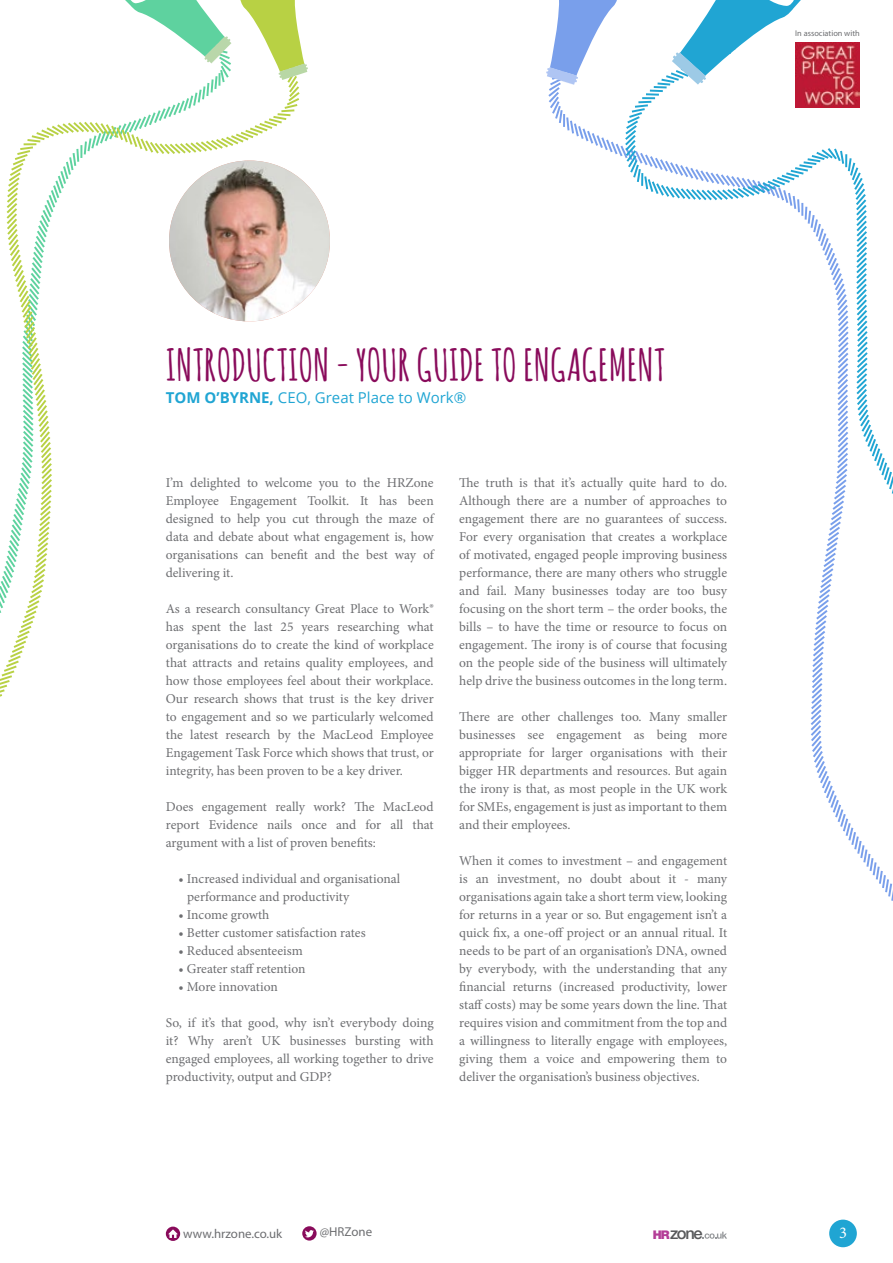
<style>
.page{position:relative;width:893px;height:1263px;background:#fff}
.page>*{position:absolute;margin:0;border:0;box-sizing:border-box;transform-origin:0 0}
.t1{font:700 43.5px "Amatic SC";color:#890b5b}
.t2{font:500 16.5px "Helvetica Neue";color:#58595b}
.t3{font:16.5px "Minion Pro";color:#fff}
.t4{font:15px "Open Sans";color:#20a5d3}
.t5{font:13.5px/18px "Minion Pro";letter-spacing:-.005em;color:#6d6e71;text-align:justify}
.t6{font:12.9px "Myriad Pro";color:#6d6e71}
.t7{font:8.4px "Myriad Pro";color:#6d6e71}
.s1{font-weight:700}
.s2{font-weight:900;font-size:12px;color:#b43e97}
</style>
<div class="page">
<svg style="left:0;top:80px;width:302px;height:617px"></svg>
<svg style="left:548px;top:85px;width:345px;height:816px"></svg>
<svg style="left:623px;top:72px;width:270px;height:691px"></svg>
<svg style="left:546px;top:0;width:95px;height:85px"></svg>
<svg style="left:672px;top:0;width:189px;height:85px"></svg>
<svg style="left:125px;top:0;width:183px;height:80px"></svg>
<svg style="left:703px;top:1232px;width:24px;height:7px"></svg>
<svg style="left:302px;top:1226px;width:15px;height:14px"></svg>
<svg style="left:305px;top:1230px;width:9px;height:7px"></svg>
<svg style="left:166px;top:1226px;width:14px;height:15px"></svg>
<svg style="left:168px;top:1229px;width:10px;height:9px"></svg>
<img style="left:795px;top:43px;width:65px;height:65px">
<div style="left:829px;top:1219px;width:28px;height:28px;background:#20a5d3;border-radius:50%"></div>
<img style="left:169px;top:161px;width:161px;height:160px;border-radius:80px">
<p class="t7" style="left:795px;top:28px;width:66px">In association with</p>
<h1 class="t1" style="left:166px;top:333px;width:501px">INTRODUCTION - YOUR GUIDE TO ENGAGEMENT</h1>
<p class="t4" style="left:166px;top:387px;width:302px"><span class="s1">TOM O’BYRNE,</span> CEO, Great Place to Work®</p>
<p class="t5" style="left:166px;top:474px;width:269px">I’m delighted to welcome you to the HRZone Employee Engagement Toolkit. It has been designed to help you cut through the maze of data and debate about what engagement is, how organisations can benefit and the best way of delivering it.</p>
<p class="t5" style="left:166px;top:600px;width:269px">As a research consultancy Great Place to Work® has spent the last 25 years researching what organisations do to create the kind of workplace that attracts and retains quality employees, and how those employees feel about their workplace.<br>Our research shows that trust is the key driver to engagement and so we particularly welcomed the latest research by the MacLeod Employee Engagement Task Force which shows that trust, or integrity, has been proven to be a key driver.</p>
<p class="t5" style="left:166px;top:798px;width:269px">Does engagement really work? The MacLeod report Evidence nails once and for all that argument with a list of proven benefits:</p>
<p class="t5" style="left:187px;top:870px;width:215px;text-indent:-9px">• Increased individual and organisational performance and productivity</p>
<p class="t5" style="left:179px;top:906px;width:92px">• Income growth</p>
<p class="t5" style="left:179px;top:924px;width:189px">• Better customer satisfaction rates</p>
<p class="t5" style="left:179px;top:942px;width:126px">• Reduced absenteeism</p>
<p class="t5" style="left:179px;top:960px;width:128px">• Greater staff retention</p>
<p class="t5" style="left:179px;top:978px;width:101px">• More innovation</p>
<p class="t5" style="left:166px;top:1014px;width:269px">So, if it’s that good, why isn’t everybody doing it? Why aren’t UK businesses bursting with engaged employees, all working together to drive productivity, output and GDP?</p>
<p class="t5" style="left:459px;top:474px;width:269px">The truth is that it’s actually quite hard to do.<br>Although there are a number of approaches to engagement there are no guarantees of success.<br>For every organisation that creates a workplace of motivated, engaged people improving business performance, there are many others who struggle and fail. Many businesses today are too busy focusing on the short term – the order books, the bills – to have the time or resource to focus on engagement. The irony is of course that focusing on the people side of the business will ultimately help drive the business outcomes in the long term.</p>
<p class="t5" style="left:459px;top:708px;width:269px">There are other challenges too. Many smaller businesses see engagement as being more appropriate for larger organisations with their bigger HR departments and resources. But again the irony is that, as most people in the UK work for SMEs, engagement is just as important to them and their employees.</p>
<p class="t5" style="left:459px;top:852px;width:269px">When it comes to investment – and engagement is an investment, no doubt about it - many organisations again take a short term view, looking for returns in a year or so. But engagement isn’t a quick fix, a one-off project or an annual ritual. It needs to be part of an organisation’s DNA, owned by everybody, with the understanding that any financial returns (increased productivity, lower staff costs) may be some years down the line. That requires vision and commitment from the top and a willingness to literally engage with employees, giving them a voice and empowering them to deliver the organisation’s business objectives.</p>
<p class="t6" style="left:183px;top:1225px;width:101px">www.hrzone.co.uk</p>
<p class="t6" style="left:320px;top:1223px;width:54px">@HRZone</p>
<p class="t2" style="left:653px;top:1223px;width:52px"><span class="s2">HR</span>zone</p>
<p class="t3" style="left:839px;top:1222px;width:9px">3</p>
</div>
